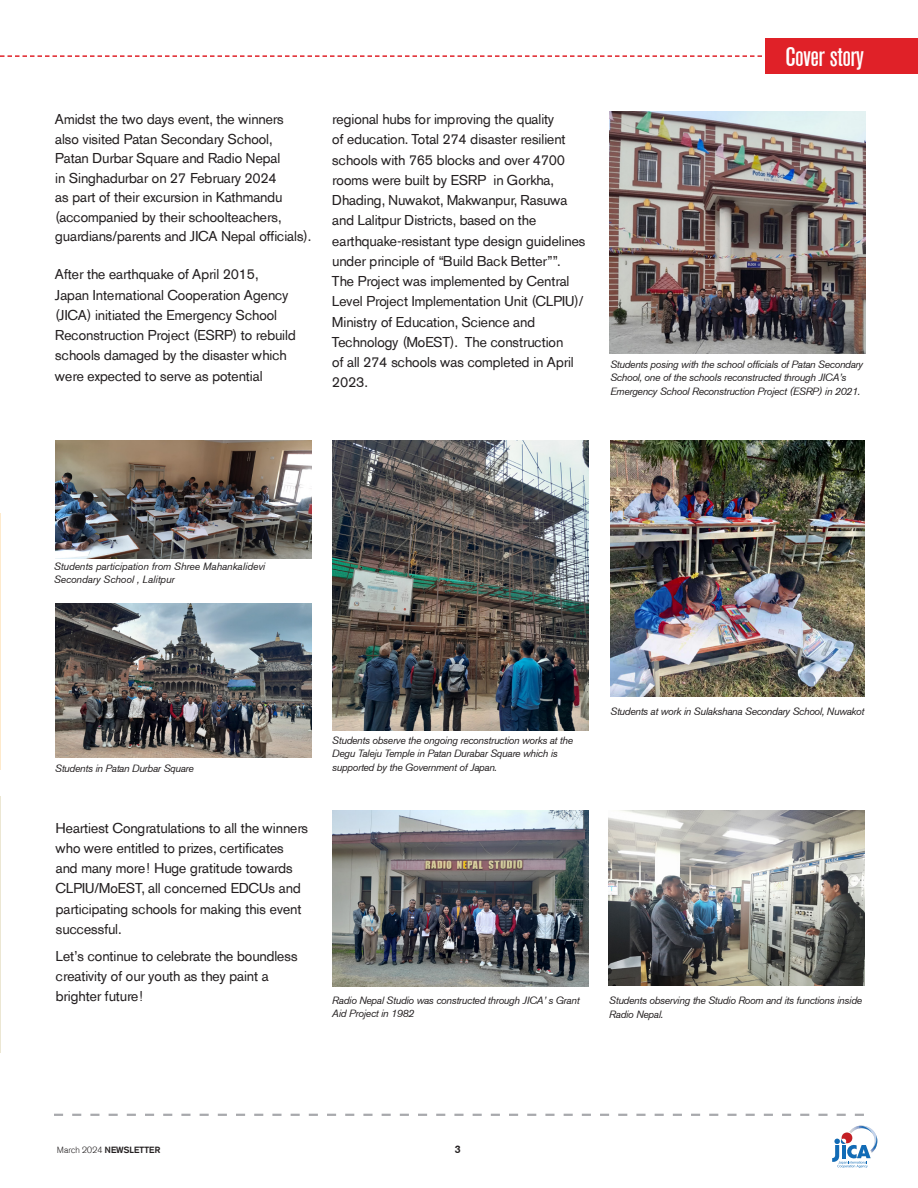
<style>
.page{position:relative;width:918px;height:1188px;background:#fff}
.page>*{position:absolute;margin:0;border:0;box-sizing:border-box;transform-origin:0 0}
.t1{font:500 27px "A750 Sans Cd";color:#fff}
.BODY{font:14.25px/20.2px "A750 Sans";color:#231f20}
.body{font:14.25px/20.2px "A750 Sans";color:#231f20}
.t2{font:500 10.8px "A750 Sans";color:#231f20}
.body-2{font:italic 10.5px/13.5px "A750 Sans";letter-spacing:-.02em;color:#231f20}
.body-3{font:italic 10.5px/13.5px "A750 Sans";color:#231f20}
.t3{font:500 9px "A750 Sans";color:#231f20}
.s1{font-weight:300}
</style>
<div class="page">
<svg style="left:54px;top:1114px;width:810px;height:2px"></svg>
<svg style="left:832px;top:1126px;width:46px;height:42px"></svg>
<img style="left:332px;top:811px;width:256px;height:175px">
<img style="left:55px;top:440px;width:256px;height:118px">
<img style="left:609px;top:810px;width:256px;height:176px">
<img style="left:55px;top:603px;width:256px;height:154px">
<img style="left:333px;top:440px;width:255px;height:290px">
<svg style="left:0;top:55px;width:766px;height:2px"></svg>
<div style="left:766px;top:39px;width:152px;height:35px;background:#e02128"></div>
<img style="left:611px;top:440px;width:253px;height:256px">
<img style="left:610px;top:112px;width:255px;height:242px">
<hr style="left:0;top:513px;width:1px;height:257px;background:#feeacc">
<hr style="left:0;top:796px;width:1px;height:257px;background:#ece7d3">
<p class="BODY" style="left:55px;top:110px;width:257px;line-height:19.5px">Amidst the two days event, the winners also visited Patan Secondary School,<br>Patan Durbar Square and Radio Nepal<br>in Singhadurbar on 27 February 2024<br>as part of their excursion in Kathmandu (accompanied by their schoolteachers, guardians/parents and JICA Nepal officials).</p>
<p class="BODY" style="left:55px;top:264px;width:242px">After the earthquake of April 2015,<br>Japan International Cooperation Agency (JICA) initiated the Emergency School Reconstruction Project (ESRP) to rebuild schools damaged by the disaster which were expected to serve as potential</p>
<p class="BODY" style="left:332px;top:109px;width:255px">regional hubs for improving the quality<br>of education. Total 274 disaster resilient schools with 765 blocks and over 4700 rooms were built by ESRP in Gorkha, Dhading, Nuwakot, Makwanpur, Rasuwa and Lalitpur Districts, based on the earthquake-resistant type design guidelines under principle of “Build Back Better””.<br>The Project was implemented by Central Level Project Implementation Unit (CLPIU)/ Ministry of Education, Science and Technology (MoEST). The construction<br>of all 274 schools was completed in April 2023.</p>
<p class="t1" style="left:786px;top:42px;width:80px">Cover story</p>
<p class="body-2" style="left:610px;top:357px;width:254px">Students posing with the school officials of Patan Secondary<br>School, one of the schools reconstructed through JICA’s<br>Emergency School Reconstruction Project (ESRP) in 2021.</p>
<p class="body-3" style="left:54px;top:559px;width:213px">Students participation from Shree Mahankalidevi<br>Secondary School , Lalitpur</p>
<p class="body-2" style="left:55px;top:762px;width:140px">Students in Patan Durbar Square</p>
<p class="body" style="left:56px;top:818px;width:254px">Heartiest Congratulations to all the winners who were entitled to prizes, certificates and many more! Huge gratitude towards CLPIU/MoEST, all concerned EDCUs and participating schools for making this event successful.</p>
<p class="body" style="left:56px;top:946px;width:243px">Let’s continue to celebrate the boundless creativity of our youth as they paint a brighter future!</p>
<p class="body-2" style="left:332px;top:733px;width:242px">Students observe the ongoing reconstruction works at the<br>Degu Taleju Temple in Patan Durabar Square which is supported by the Government of Japan.</p>
<p class="body-2" style="left:332px;top:994px;width:249px">Radio Nepal Studio was constructed through JICA’ s Grant<br>Aid Project in 1982</p>
<p class="body-2" style="left:610px;top:705px;width:255px">Students at work in Sulakshana Secondary School, Nuwakot</p>
<p class="body-2" style="left:609px;top:994px;width:254px">Students observing the Studio Room and its functions inside<br>Radio Nepal.</p>
<p class="t3" style="left:57px;top:1144px;width:105px"><span class="s1">March 2024</span> NEWSLETTER</p>
<p class="t2" style="left:455px;top:1143px;width:7px">3</p>
</div>
